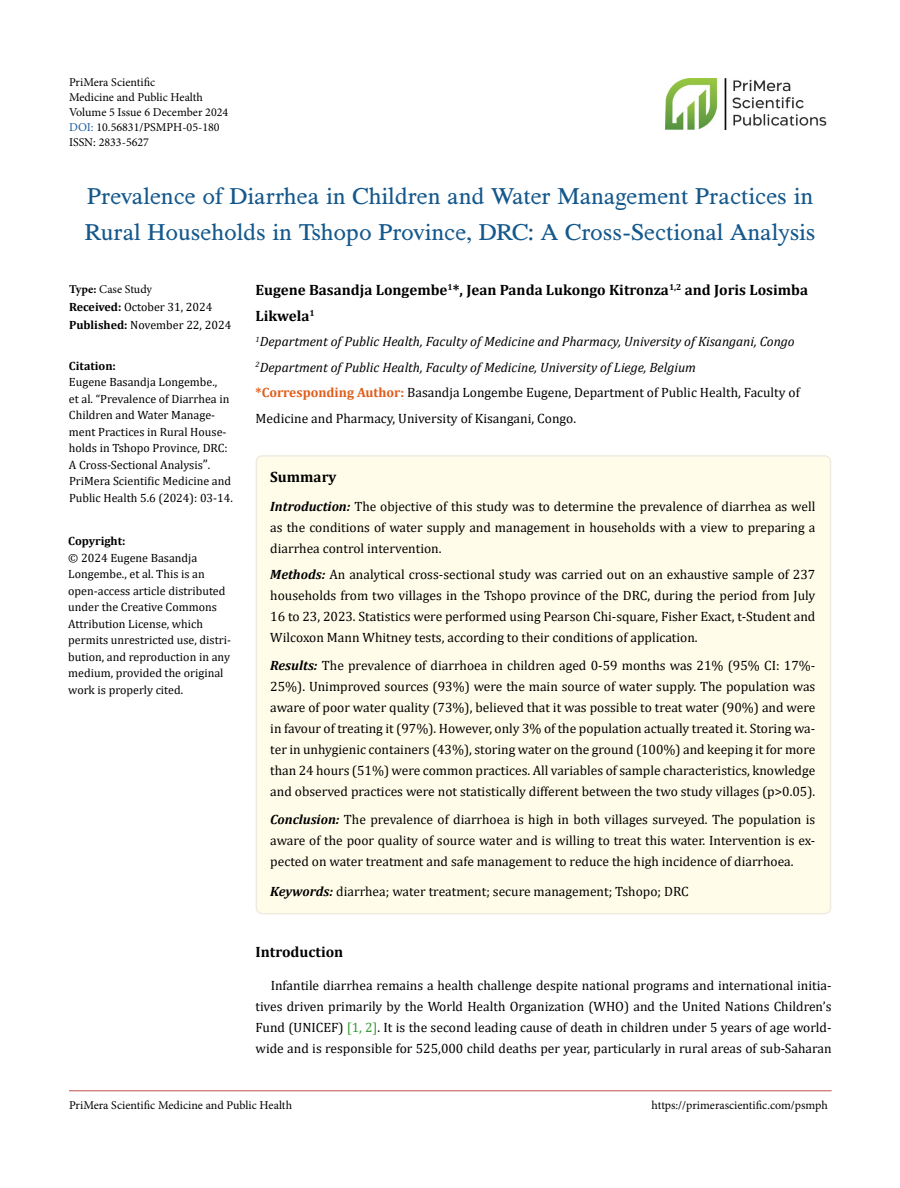
<style>
.page{position:relative;width:900px;height:1188px;background:#fff}
.page>*{position:absolute;margin:0;border:0;box-sizing:border-box;transform-origin:0 0}
.t1{font:24px/36px "Tribun ADF Std";color:#15588c}
.t2{font:700 15px/25.5px "Cambria";color:#000}
.t3{font:13.5px/21px "Cambria";color:#000;text-align:justify}
.t4{font:italic 13.5px/25.5px "Cambria";color:#000}
.t5{font:12px/16.5px "Cambria";color:#000}
.t6{font:12px/15px "Minion Pro";color:#000}
.t7{font:700 12px "Cambria";color:#000}
.s1{color:#215e9e}
.s2{font-weight:700}
.s3{font-size:13.5px}
.s4{font-weight:700;font-style:normal;color:#e05d1a}
.s5{font-style:normal}
.s6{font-weight:700;font-style:italic}
.s7{color:#393}
</style>
<div class="page">
<hr style="left:69px;top:1091px;width:763px;height:1px;background:#c0504d">
<img style="left:665px;top:78px;width:162px;height:52px">
<div style="left:256px;top:456px;width:575px;height:458px;background:#fffde9;border-radius:6px"></div>
<div style="left:256px;top:455px;width:575px;height:459px;border:2px solid #eeece1;border-radius:6px"></div>
<p class="t6" style="left:69px;top:75px;width:161px">PriMera Scientific<br>Medicine and Public Health<br>Volume 5 Issue 6 December 2024<br><span class="s1">DOI:</span> 10.56831/PSMPH-05-180<br>ISSN: 2833-5627</p>
<h1 class="t1" style="left:85px;top:178px;width:732px">Prevalence of Diarrhea in Children and Water Management Practices in<br>Rural Households in Tshopo Province, DRC: A Cross-Sectional Analysis</h1>
<p class="t6" style="left:69px;top:282px;width:85px"><span class="s2">Type:</span> Case Study</p>
<p class="t5" style="left:69px;top:298px;width:164px;line-height:18px"><span class="s2">Received:</span> October 31, 2024<br><span class="s2">Published:</span> November 22, 2024</p>
<p class="t7" style="left:69px;top:357px;width:49px">Citation:</p>
<p class="t5" style="left:69px;top:374px;width:166px">Eugene Basandja Longembe.,<br>et al. “Prevalence of Diarrhea in<br>Children and Water Manage&shy;ment Practices in Rural House&shy;holds in Tshopo Province, DRC:<br>A Cross-Sectional Analysis<span class="s3">”</span>.<br>PriMera Scientific Medicine and<br>Public Health 5.6 (2024): 03-14.</p>
<p class="t7" style="left:68px;top:533px;width:59px">Copyright:</p>
<p class="t5" style="left:68px;top:550px;width:164px">© 2024 Eugene Basandja<br>Longembe., et al. This is an open-access article distributed under the Creative Commons<br>Attribution License, which permits unrestricted use, distri&shy;bution, and reproduction in any medium, provided the original work is properly cited.</p>
<p class="t2" style="left:256px;top:277px;width:554px">Eugene Basandja Longembe<sup>1</sup>*, Jean Panda Lukongo Kitronza<sup>1,2</sup> and Joris Losimba<br>Likwela<sup>1</sup></p>
<p class="t4" style="left:256px;top:329px;width:546px"><sup>1</sup>Department of Public Health, Faculty of Medicine and Pharmacy, University of Kisangani, Congo <sup>2</sup>Department of Public Health, Faculty of Medicine, University of Liege, Belgium<br><span class="s4">*Corresponding Author:</span> <span class="s5">Basandja Longembe Eugene, Department of Public Health, Faculty of Medicine and Pharmacy, University of Kisangani, Congo.</span></p>
<p class="t2" style="left:270px;top:463px;width:68px">Summary</p>
<p class="t3" style="left:270px;top:496px;width:547px"><span class="s6">Introduction:</span> The objective of this study was to determine the prevalence of diarrhea as well as the conditions of water supply and management in households with a view to preparing a diarrhea control intervention.</p>
<p class="t3" style="left:270px;top:564px;width:547px"><span class="s6">Methods:</span> An analytical cross-sectional study was carried out on an exhaustive sample of 237 households from two villages in the Tshopo province of the DRC, during the period from July 16 to 23, 2023. Statistics were performed using Pearson Chi-square, Fisher Exact, t-Student and Wilcoxon Mann Whitney tests, according to their conditions of application.</p>
<p class="t3" style="left:270px;top:655px;width:547px"><span class="s6">Results:</span> The prevalence of diarrhoea in children aged 0-59 months was 21% (95% CI: 17%- 25%). Unimproved sources (93%) were the main source of water supply. The population was aware of poor water quality (73%), believed that it was possible to treat water (90%) and were in favour of treating it (97%). However, only 3% of the population actually treated it. Storing wa&shy;ter in unhygienic containers (43%), storing water on the ground (100%) and keeping it for more than 24 hours (51%) were common practices. All variables of sample characteristics, knowledge and observed practices were not statistically different between the two study villages (p&gt;0.05).</p>
<p class="t3" style="left:270px;top:809px;width:547px"><span class="s6">Conclusion:</span> The prevalence of diarrhoea is high in both villages surveyed. The population is aware of the poor quality of source water and is willing to treat this water. Intervention is ex&shy;pected on water treatment and safe management to reduce the high incidence of diarrhoea.</p>
<p class="t3" style="left:270px;top:881px;width:420px"><span class="s6">Keywords:</span> diarrhea; water treatment; secure management; Tshopo; DRC</p>
<p class="t2" style="left:256px;top:939px;width:89px">Introduction</p>
<p class="t3" style="left:256px;top:975px;width:578px;text-indent:15px">Infantile diarrhea remains a health challenge despite national programs and international initia&shy;tives driven primarily by the World Health Organization (WHO) and the United Nations Children’s Fund (UNICEF) <span class="s7">[1, 2]</span>. It is the second leading cause of death in children under 5 years of age world&shy;wide and is responsible for 525,000 child deaths per year, particularly in rural areas of sub-Saharan</p>
<p class="t6" style="left:69px;top:1097px;width:225px">PriMera Scientific Medicine and Public Health</p>
<p class="t6" style="left:652px;top:1097px;width:178px">https://primerascientific.com/psmph</p>
</div>
